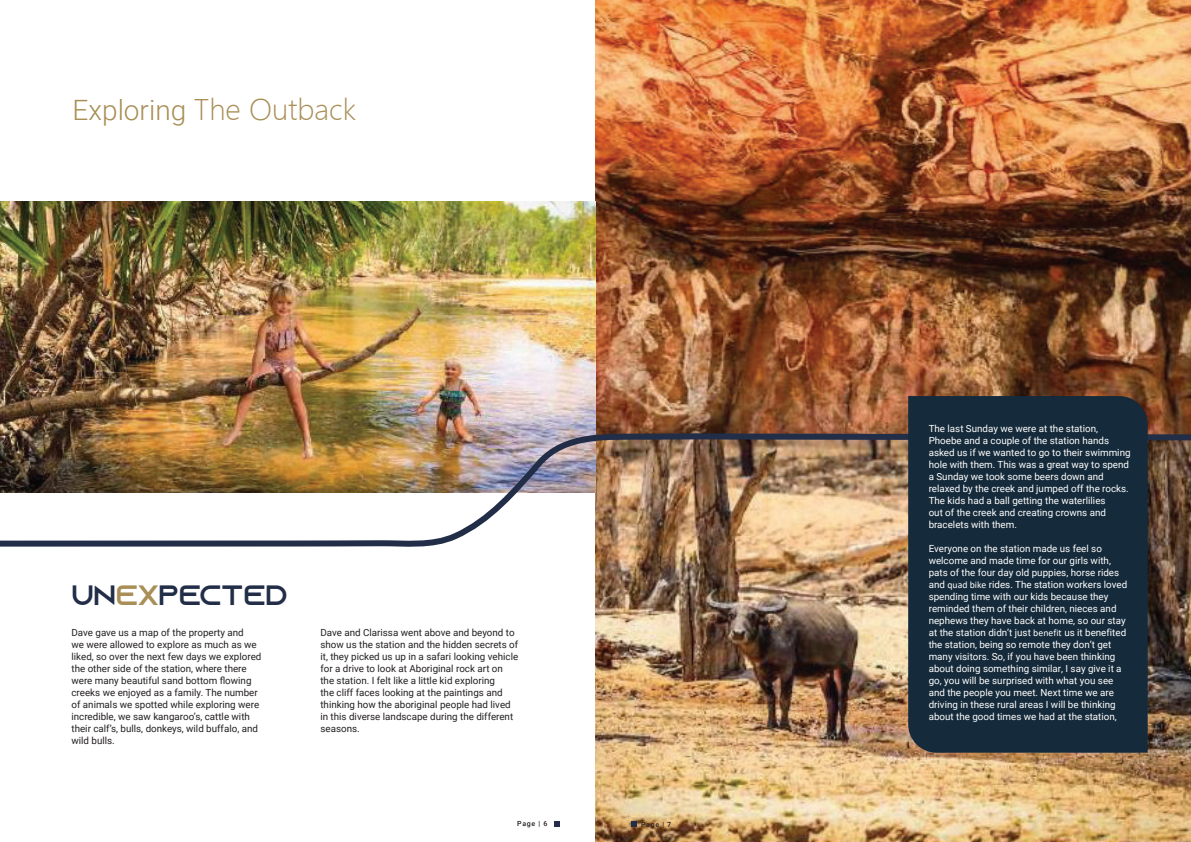
<style>
.page{position:relative;width:1191px;height:842px;background:#fff}
.page>*{position:absolute;margin:0;border:0;box-sizing:border-box;transform-origin:0 0}
.t1{font:300 28px "Microsoft Ya Hei";color:#a98e55}
.t2{font:28px "Azonix";letter-spacing:-.01em;color:#222d47}
.t3{font:9.8px/12px "Roboto";color:#fff}
.t4{font:9.8px/12px "Roboto";color:#231f20}
.t5{font:500 7px "Roboto";letter-spacing:.1em;color:#231f20}
.s1{font-family:"Roboto"}
.s2{color:#a98e55}
.s3{font-family:"Montserrat";font-weight:600;font-size:6px;color:#fff}
.s4{font-family:"Calibri"}
</style>
<div class="page">
<img style="left:595px;top:549px;width:596px;height:293px">
<img style="left:595px;top:0;width:596px;height:430px">
<img style="left:0;top:202px;width:595px;height:228px">
<img style="left:0;top:430px;width:1191px;height:119px">
<div style="left:908px;top:396px;width:239px;height:357px;background:#152a3a"></div>
<svg style="left:554px;top:821px;width:5px;height:6px"></svg>
<svg style="left:631px;top:821px;width:6px;height:6px"></svg>
<h1 class="t1" style="left:73px;top:92px;width:285px"><span class="s1">Exploring</span> The Outback</h1>
<h1 class="t2" style="left:71px;top:583px;width:218px">UN<span class="s2">EX</span>PECTED</h1>
<p class="t4" style="left:71px;top:626px;width:191px">Dave gave us a map of the property and<br>we were allowed to explore as much as we liked, so over the next few days we explored the other side of the station, where there were many beautiful sand bottom flowing creeks we enjoyed as a family. The number of animals we spotted while exploring were incredible, we saw kangaroo’s, cattle with their calf’s, bulls, donkeys, wild buffalo, and wild bulls.</p>
<p class="t4" style="left:320px;top:626px;width:199px">Dave and Clarissa went above and beyond to show us the station and the hidden secrets of it, they picked us up in a safari looking vehicle for a drive to look at Aboriginal rock art on the station. I felt like a little kid exploring<br>the cliff faces looking at the paintings and thinking how the aboriginal people had lived in this diverse landscape during the different seasons.</p>
<p class="t5" style="left:517px;top:819px;width:35px">Page | 6<span class="s3">1</span></p>
<p class="t5" style="left:641px;top:819px;width:32px">Page | 7</p>
<p class="t3" style="left:928px;top:422px;width:203px">The last Sunday we were at the station, Phoebe and a couple of the station hands asked us if we wanted to go to their swimming hole with them. This was a great way to spend a Sunday we took some beers down and relaxed by the creek and jumped off the rocks.<br>The kids had a ball getting the waterlilies<br>out of the creek and creating crowns and bracelets with them.</p>
<p class="t3" style="left:928px;top:542px;width:200px">Everyone on the station made us feel so welcome and made time for our girls with, pats of the four day old puppies, horse rides and <span class="s4">quad bike</span> rides. The station workers loved spending time with our kids because they reminded them of their children, nieces and nephews they have back at home, so our stay at the station didn’t just <span class="s4">benefit</span> us it benefited the station, being so remote they don’t get many visitors. So, if you have been thinking about doing something similar, I say give it a go, you will be surprised with what you see and the people you meet. Next time we are driving in these rural areas I will be thinking about the good times we had at the station,</p>
</div>
